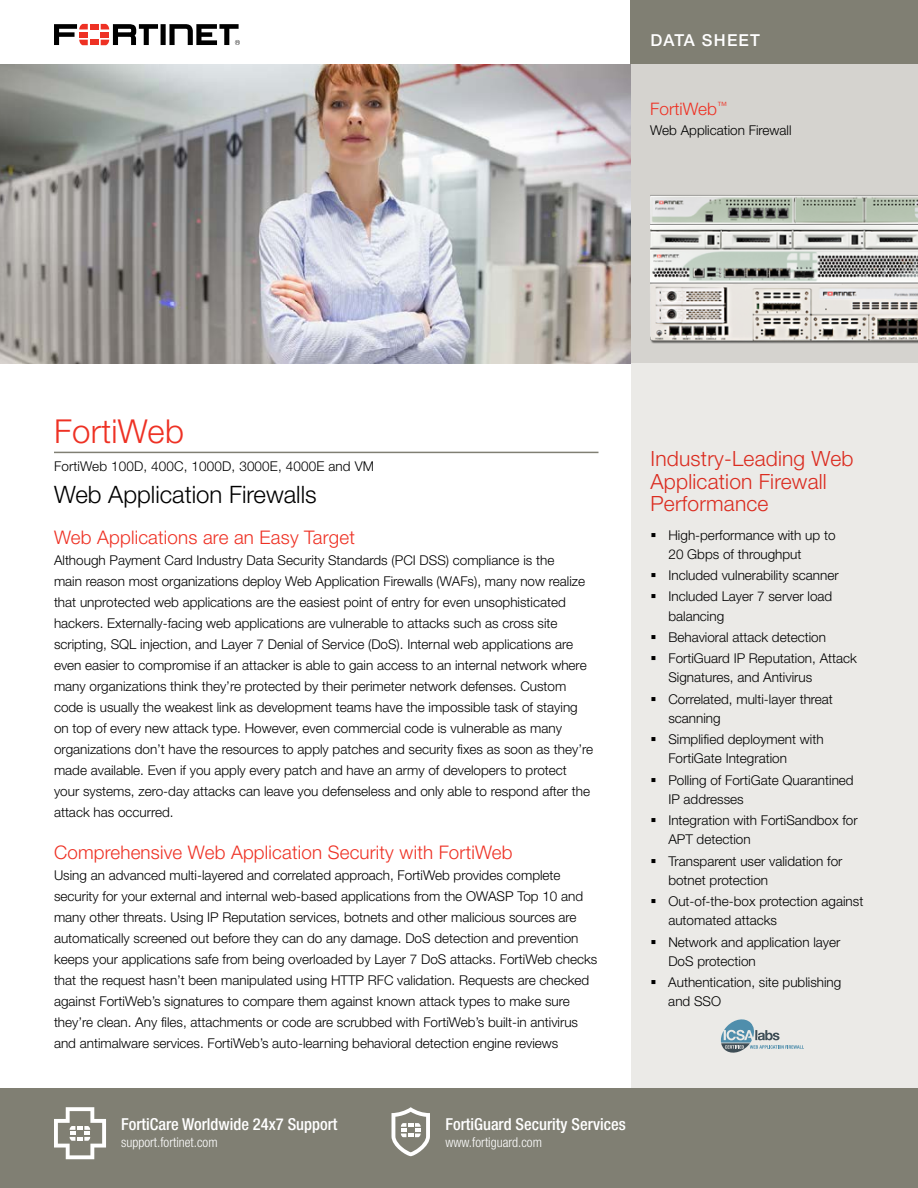
<style>
.page{position:relative;width:918px;height:1188px;background:#fff}
.page>*{position:absolute;margin:0;border:0;box-sizing:border-box;transform-origin:0 0}
.t1{font:300 33px "Helvetica Neue LT Pro";letter-spacing:.01em;color:#ee3124}
.t2{font:300 24px "Helvetica Neue LT Pro";color:#000}
.t3{font:300 21px/22.5px "Helvetica Neue LT Pro";letter-spacing:.01em;color:#ee3124}
.t4{font:300 18.75px "Helvetica Neue LT Pro";letter-spacing:.01em;color:#ee3124}
.t5{font:300 17.25px "Helvetica Neue LT Pro";color:#ee3124}
.t6{font:500 condensed 16.5px "Helvetica Neue LT Pro";color:#fff}
.t7{font:500 16.5px "Helvetica Neue LT Pro";letter-spacing:.075em;color:#fff}
.t8{font:300 13.5px/21px "Helvetica Neue LT Pro";color:#000}
.t9{font:300 condensed 13.5px "Helvetica Neue LT Pro";color:#fff}
</style>
<div class="page">
<hr style="left:54px;top:452px;width:544px;height:1px;background:#807f73">
<div style="left:631px;top:363px;width:287px;height:825px;background:#ebeae7"></div>
<div style="left:630px;top:64px;width:288px;height:299px;background:#d5d3cf"></div>
<div style="left:630px;top:0;width:288px;height:64px;background:#807f73"></div>
<div style="left:0;top:1088px;width:918px;height:100px;background:#807f73"></div>
<svg style="left:54px;top:1107px;width:52px;height:52px"></svg>
<svg style="left:392px;top:1107px;width:38px;height:49px"></svg>
<img style="left:650px;top:283px;width:268px;height:61px">
<img style="left:650px;top:195px;width:268px;height:88px">
<img style="left:0;top:64px;width:630px;height:300px">
<div style="left:90px;top:24px;width:8px;height:5px;background:#ee3124"></div>
<div style="left:90px;top:40px;width:8px;height:5px;background:#ee3124"></div>
<svg style="left:54px;top:24px;width:34px;height:21px"></svg>
<svg style="left:101px;top:24px;width:139px;height:21px"></svg>
<p class="t7" style="left:651px;top:30px;width:111px">DATA SHEET</p>
<p class="t5" style="left:650px;top:98px;width:78px">FortiWeb<sup>™</sup></p>
<p class="t8" style="left:650px;top:119px;width:143px">Web Application Firewall</p>
<h1 class="t1" style="left:54px;top:411px;width:132px">FortiWeb</h1>
<p class="t8" style="left:54px;top:456px;width:322px">FortiWeb 100D, 400C, 1000D, 3000E, 4000E and VM</p>
<h2 class="t2" style="left:54px;top:479px;width:264px">Web Application Firewalls</h2>
<h3 class="t4" style="left:54px;top:526px;width:302px">Web Applications are an Easy Target</h3>
<p class="t8" style="left:54px;top:550px;width:541px">Although Payment Card Industry Data Security Standards (PCI DSS) compliance is the<br>main reason most organizations deploy Web Application Firewalls (WAFs), many now realize that unprotected web applications are the easiest point of entry for even unsophisticated hackers. Externally-facing web applications are vulnerable to attacks such as cross site scripting, SQL injection, and Layer 7 Denial of Service (DoS). Internal web applications are even easier to compromise if an attacker is able to gain access to an internal network where many organizations think they’re protected by their perimeter network defenses. Custom code is usually the weakest link as development teams have the impossible task of staying on top of every new attack type. However, even commercial code is vulnerable as many organizations don’t have the resources to apply patches and security fixes as soon as they’re made available. Even if you apply every patch and have an army of developers to protect your systems, zero-day attacks can leave you defenseless and only able to respond after the attack has occurred.</p>
<h3 class="t4" style="left:54px;top:841px;width:460px">Comprehensive Web Application Security with FortiWeb</h3>
<p class="t8" style="left:54px;top:865px;width:545px">Using an advanced multi-layered and correlated approach, FortiWeb provides complete security for your external and internal web-based applications from the OWASP Top 10 and many other threats. Using IP Reputation services, botnets and other malicious sources are automatically screened out before they can do any damage. DoS detection and prevention keeps your applications safe from being overloaded by Layer 7 DoS attacks. FortiWeb checks that the request hasn’t been manipulated using HTTP RFC validation. Requests are checked against FortiWeb’s signatures to compare them against known attack types to make sure they’re clean. Any files, attachments or code are scrubbed with FortiWeb’s built-in antivirus and antimalware services. FortiWeb’s auto-learning behavioral detection engine reviews</p>
<h3 class="t3" style="left:651px;top:447px;width:205px">Industry-Leading Web<br>Application Firewall<br>Performance</h3>
<p class="t8" style="left:668px;top:525px;width:169px;line-height:19.5px;text-indent:-18px">▪ High-performance with up to<br>20 Gbps of throughput</p>
<p class="t8" style="left:650px;top:565px;width:190px">▪ Included vulnerability scanner</p>
<p class="t8" style="left:668px;top:587px;width:165px;line-height:19.5px;text-indent:-18px">▪ Included Layer 7 server load balancing</p>
<p class="t8" style="left:650px;top:626px;width:177px">▪ Behavioral attack detection</p>
<p class="t8" style="left:668px;top:648px;width:190px;line-height:19.5px;text-indent:-18px">▪ FortiGuard IP Reputation, Attack<br>Signatures, and Antivirus</p>
<p class="t8" style="left:668px;top:689px;width:166px;line-height:19.5px;text-indent:-18px">▪ Correlated, multi-layer threat scanning</p>
<p class="t8" style="left:668px;top:729px;width:157px;line-height:19.5px;text-indent:-18px">▪ Simplified deployment with<br>FortiGate Integration</p>
<p class="t8" style="left:668px;top:770px;width:187px;line-height:19.5px;text-indent:-18px">▪ Polling of FortiGate Quarantined<br>IP addresses</p>
<p class="t8" style="left:668px;top:810px;width:191px;line-height:19.5px;text-indent:-18px">▪ Integration with FortiSandbox for<br>APT detection</p>
<p class="t8" style="left:668px;top:851px;width:176px;line-height:19.5px;text-indent:-18px">▪ Transparent user validation for botnet protection</p>
<p class="t8" style="left:668px;top:891px;width:197px;line-height:19.5px;text-indent:-18px">▪ Out-of-the-box protection against automated attacks</p>
<p class="t8" style="left:668px;top:932px;width:174px;line-height:19.5px;text-indent:-18px">▪ Network and application layer<br>DoS protection</p>
<p class="t8" style="left:668px;top:972px;width:175px;line-height:19.5px;text-indent:-18px">▪ Authentication, site publishing and SSO</p>
<p class="t6" style="left:121px;top:1115px;width:218px">FortiCare Worldwide 24x7 Support</p>
<p class="t9" style="left:121px;top:1134px;width:98px">support.fortinet.com</p>
<p class="t6" style="left:446px;top:1115px;width:182px">FortiGuard Security Services</p>
<p class="t9" style="left:446px;top:1134px;width:98px">www.fortiguard.com</p>
</div>
